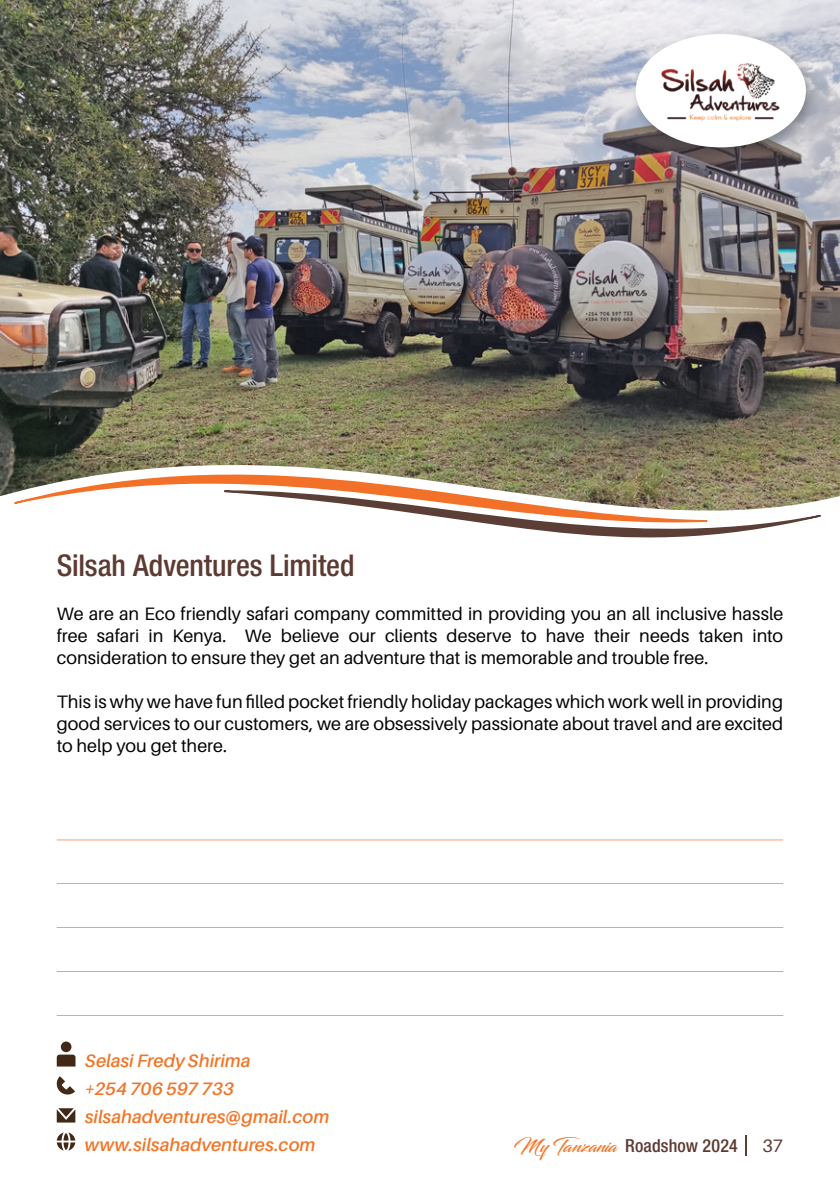
<style>
.page{position:relative;width:840px;height:1191px;background:#fff}
.page>*{position:absolute;margin:0;border:0;box-sizing:border-box;transform-origin:0 0}
.Company_Name{font:500 condensed 30px "Helvetica Neue LT Std";letter-spacing:-.005em;color:#5c3b32}
.Body{font:18px/22px "Aileron";letter-spacing:-.005em;color:#020304;text-align:justify}
.Contact_Person{font:italic 600 18px "Aileron";letter-spacing:.005em;color:#f27426}
.t1{font:500 condensed 18px "Helvetica Neue LT Std";letter-spacing:.01em;color:#5c3b32}
.t2{font:18px "Aileron";color:#5c3b32}
.s1{font-family:"Blacksword";font-weight:400;font-stretch:normal;color:#f27426}
</style>
<div class="page">
<hr style="left:57px;top:839px;width:725px;height:1px;background:#f89f67">
<hr style="left:57px;top:883px;width:725px;height:1px;background:#f89f67">
<hr style="left:57px;top:927px;width:725px;height:1px;background:#f89f67">
<hr style="left:57px;top:971px;width:725px;height:1px;background:#f89f67">
<hr style="left:57px;top:1015px;width:725px;height:1px;background:#f89f67">
<div style="left:61px;top:1041px;width:10px;height:11px;background:#422917;border-radius:50%"></div>
<svg style="left:57px;top:1054px;width:18px;height:12px"></svg>
<svg style="left:56px;top:1076px;width:19px;height:19px"></svg>
<svg style="left:57px;top:1108px;width:18px;height:14px"></svg>
<svg style="left:57px;top:1132px;width:18px;height:18px"></svg>
<img style="left:0;top:0;width:839px;height:465px">
<svg style="left:0;top:465px;width:839px;height:36px;background:#8e8567"></svg>
<svg style="left:13px;top:465px;width:695px;height:39px"></svg>
<svg style="left:223px;top:489px;width:598px;height:49px"></svg>
<div style="left:628px;top:27px;width:191px;height:135px;background:#231f20;opacity:.3"></div>
<div style="left:635px;top:34px;width:170px;height:113px;background:#fff;border-radius:50%"></div>
<img style="left:661px;top:63px;width:119px;height:58px">
<svg style="left:745px;top:1135px;width:1px;height:20px"></svg>
<p class="Company_Name" style="left:57px;top:547px;width:299px">Silsah Adventures Limited</p>
<p class="Body" style="left:57px;top:602px;width:727px">We are an Eco friendly safari company committed in providing you an all inclusive hassle free safari in Kenya. We believe our clients deserve to have their needs taken into consideration to ensure they get an adventure that is memorable and trouble free.</p>
<p class="Body" style="left:57px;top:690px;width:727px">This is why we have fun filled pocket friendly holiday packages which work well in providing good services to our customers, we are obsessively passionate about travel and are excited to help you get there.</p>
<p class="Contact_Person" style="left:85px;top:1050px;width:167px">Selasi Fredy Shirima</p>
<p class="Contact_Person" style="left:85px;top:1078px;width:151px">+254 706 597 733</p>
<p class="Contact_Person" style="left:85px;top:1106px;width:245px">silsahadventures@gmail.com</p>
<p class="Contact_Person" style="left:85px;top:1134px;width:232px">www.silsahadventures.com</p>
<p class="t1" style="left:513px;top:1134px;width:225px"><span class="s1">My Tanzania</span> Roadshow 2024</p>
<p class="t2" style="left:762px;top:1135px;width:22px">37</p>
</div>
